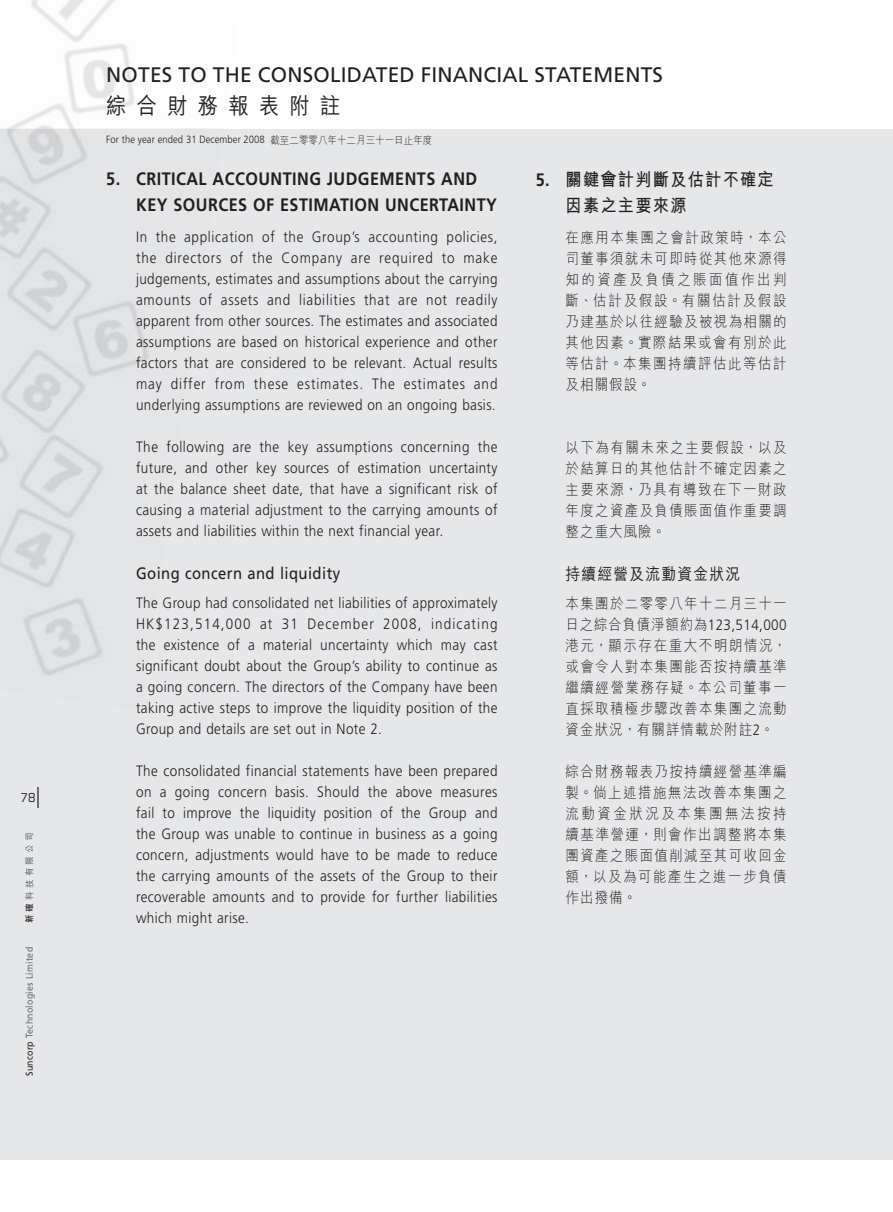
<style>
.page{position:relative;width:893px;height:1212px;background:#fff}
.page>*{position:absolute;margin:0;border:0;box-sizing:border-box;transform-origin:0 0}
.t1{font:22.5px "M Hei HK Medium B5 pc H";letter-spacing:.51em;color:#231f20;scale:.9 1}
.t2{font:21px "Frutiger LT Std";letter-spacing:.01em;color:#231f20}
.t3{font:700 18px/25.5px "Frutiger LT Std";letter-spacing:.03em;color:#231f20;scale:.9 1}
.t4{font:18px/25.5px "M Hei HK Bold B5 pc H";letter-spacing:.08em;color:#231f20;scale:.9 1}
.t5{font:16.5px "Frutiger LT Std";letter-spacing:.03em;color:#231f20;scale:.9 1}
.t6{font:16.5px "M Hei HK Medium B5 pc H";letter-spacing:.08em;color:#231f20;scale:.9 1}
.t7{font:300 15px/21px "Frutiger LT Std";letter-spacing:.03em;color:#231f20;text-align:justify;scale:.9 1}
.t8{font:15px/21px "M Hei HK Light B5 pc H";letter-spacing:.1em;color:#231f20;text-align:justify;scale:.9 1}
.t9{font:12px "Eurostile LT Std";color:#231f20;scale:.9 1}
.t10{font:300 10.5px "Frutiger LT Std";letter-spacing:.01em;color:#231f20;scale:.9 1}
.t11{font:9.75px "Frutiger LT Std";letter-spacing:.03em;color:#6c6d70;scale:.9 1}
.t12{font:9px "M Hei HK Bold B5 pc H";letter-spacing:.38em;color:#6c6d70;scale:.95 1}
.s1{color:#231f20}
.s2{font-family:"M Hei HK Light B5 pc H";font-weight:400}
.s3{font-family:"Frutiger LT Std";font-weight:700}
.s4{font-family:"Frutiger LT Std";font-weight:300}
</style>
<div class="page">
<div style="left:0;top:129px;width:893px;height:1030px;background:#e6e7e9"></div>
<svg style="left:38px;top:787px;width:1px;height:21px"></svg>
<img style="left:0;top:0;width:221px;height:129px">
<p class="t9" style="left:21px;top:791px;width:18px">78</p>
<p class="t12" style="left:26px;top:923px;width:97px;rotate:-90deg"><span class="s1">新確</span>科技有限公司</p>
<p class="t11" style="left:24px;top:1076px;width:145px;rotate:-90deg"><span class="s1">Suncorp</span> Technologies Limited</p>
<h2 class="t2" style="left:106px;top:62px;width:558px">NOTES TO THE CONSOLIDATED FINANCIAL STATEMENTS</h2>
<h1 class="t1" style="left:106px;top:97px;width:262px">綜合財務報表附註</h1>
<p class="t10" style="left:106px;top:133px;width:364px">For the year ended 31 December 2008 <span class="s2">截至二零零八年十二月三十一日止年度</span></p>
<p class="t3" style="left:136px;top:166px;width:402px;text-indent:-30px">5. CRITICAL ACCOUNTING JUDGEMENTS AND<br>KEY SOURCES OF ESTIMATION UNCERTAINTY</p>
<p class="t7" style="left:136px;top:228px;width:403px">In the application of the Group’s accounting policies, the directors of the Company are required to make judgements, estimates and assumptions about the carrying amounts of assets and liabilities that are not readily apparent from other sources. The estimates and associated assumptions are based on historical experience and other factors that are considered to be relevant. Actual results may differ from these estimates. The estimates and underlying assumptions are reviewed on an ongoing basis.</p>
<p class="t7" style="left:136px;top:438px;width:403px">The following are the key assumptions concerning the future, and other key sources of estimation uncertainty at the balance sheet date, that have a significant risk of causing a material adjustment to the carrying amounts of assets and liabilities within the next financial year.</p>
<p class="t5" style="left:136px;top:564px;width:228px">Going concern and liquidity</p>
<p class="t7" style="left:136px;top:593px;width:403px">The Group had consolidated net liabilities of approximately HK$123,514,000 at 31 December 2008, indicating the existence of a material uncertainty which may cast significant doubt about the Group’s ability to continue as a going concern. The directors of the Company have been taking active steps to improve the liquidity position of the Group and details are set out in Note 2.</p>
<p class="t7" style="left:136px;top:761px;width:403px">The consolidated financial statements have been prepared on a going concern basis. Should the above measures fail to improve the liquidity position of the Group and the Group was unable to continue in business as a going concern, adjustments would have to be made to reduce the carrying amounts of the assets of the Group to their recoverable amounts and to provide for further liabilities which might arise.</p>
<p class="t4" style="left:566px;top:169px;width:233px;text-indent:-30px"><span class="s3">5.</span> 關鍵會計判斷及估計不確定因素之主要來源</p>
<p class="t8" style="left:566px;top:229px;width:247px">在應用本集團之會計政策時，本公司董事須就未可即時從其他來源得知的資產及負債之賬面值作出判斷、估計及假設。有關估計及假設乃建基於以往經驗及被視為相關的其他因素。實際結果或會有別於此等估計。本集團持續評估此等估計及相關假設。</p>
<p class="t8" style="left:566px;top:439px;width:247px">以下為有關未來之主要假設，以及於結算日的其他估計不確定因素之主要來源，乃具有導致在下一財政年度之資產及負債賬面值作重要調整之重大風險。</p>
<p class="t6" style="left:566px;top:568px;width:196px">持續經營及流動資金狀況</p>
<p class="t8" style="left:566px;top:594px;width:247px">本集團於二零零八年十二月三十一</p>
<p class="t7" style="left:566px;top:615px;width:247px"><span class="s2">日之綜合負債淨額約為</span>123,514,000</p>
<p class="t8" style="left:566px;top:636px;width:247px">港元，顯示存在重大不明朗情況，或會令人對本集團能否按持續基準繼續經營業務存疑。本公司董事一直採取積極步驟改善本集團之流動資金狀況，有關詳情載於附註<span class="s4">2</span>。</p>
<p class="t8" style="left:566px;top:762px;width:247px">綜合財務報表乃按持續經營基準編製。倘上述措施無法改善本集團之流動資金狀況及本集團無法按持續基準營運，則會作出調整將本集團資產之賬面值削減至其可收回金額，以及為可能產生之進一步負債作出撥備。</p>
</div>
